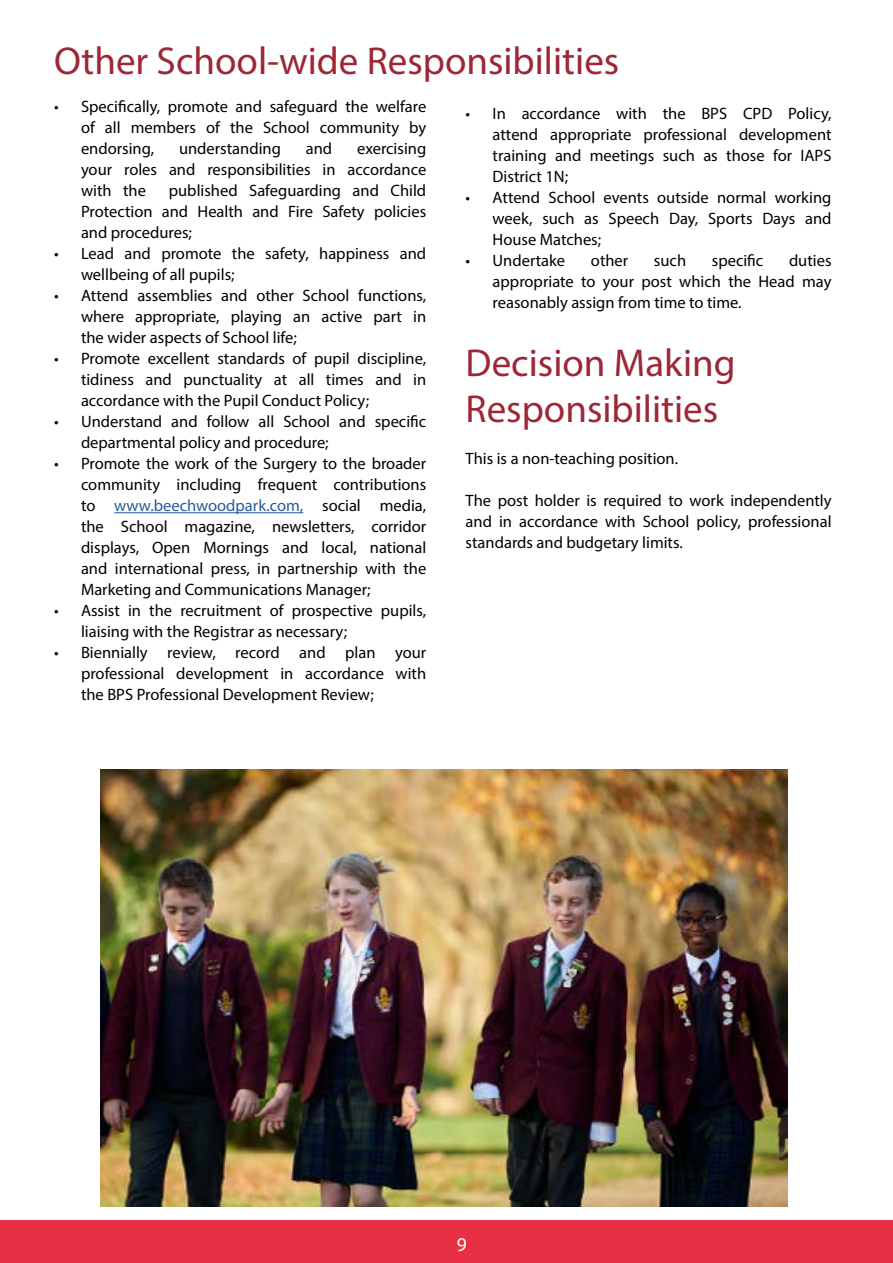
<style>
.page{position:relative;width:893px;height:1263px;background:#fff}
.page>*{position:absolute;margin:0;border:0;box-sizing:border-box;transform-origin:0 0}
.t1{font:39px/46.8px "Myriad Pro";color:#9d2737}
.t2{font:19.5px "Myriad Pro";color:#fff}
.t3{font:16.5px/21px "Myriad Pro";color:#000;text-align:justify}
.s1{color:#275b9b}
</style>
<div class="page">
<div style="left:0;top:1220px;width:893px;height:43px;background:#e73043"></div>
<hr style="left:114px;top:512px;width:189px;height:1px;background:#275b9b">
<img style="left:101px;top:770px;width:687px;height:436px">
<h1 class="t1" style="left:54px;top:37px;width:567px">Other School-wide Responsibilities</h1>
<p class="t3" style="left:81px;top:96px;width:347px;text-indent:-27px">• Specifically, promote and safeguard the welfare of all members of the School community by endorsing,</p>
<p class="t3" style="left:179px;top:138px;width:103px">understanding</p>
<p class="t3" style="left:306px;top:138px;width:28px">and</p>
<p class="t3" style="left:81px;top:138px;width:347px;text-indent:276px">exercising your roles and responsibilities in accordance with the</p>
<p class="t3" style="left:81px;top:180px;width:347px;text-indent:88px">published Safeguarding and Child Protection and Health and Fire Safety policies and procedures;</p>
<p class="t3" style="left:81px;top:243px;width:347px;text-indent:-27px">• Lead and promote the safety, happiness and wellbeing of all pupils;</p>
<p class="t3" style="left:81px;top:285px;width:347px;text-indent:-27px">• Attend assemblies and other School functions, where appropriate, playing an active part in the wider aspects of School life;</p>
<p class="t3" style="left:81px;top:348px;width:347px;text-indent:-27px">• Promote excellent standards of pupil discipline, tidiness and punctuality at all times and in accordance with the Pupil Conduct Policy;</p>
<p class="t3" style="left:81px;top:411px;width:347px;text-indent:-27px">• Understand and follow all School and specific departmental policy and procedure;</p>
<p class="t3" style="left:81px;top:453px;width:347px;text-indent:-27px">• Promote the work of the Surgery to the broader community including frequent contributions to <span class="s1">www.beechwoodpark.com,</span> social media, the School magazine, newsletters, corridor displays, Open Mornings and local, national and international press, in partnership with the Marketing and Communications Manager;</p>
<p class="t3" style="left:81px;top:600px;width:347px;text-indent:-27px">• Assist in the recruitment of prospective pupils, liaising with the Registrar as necessary;</p>
<p class="t3" style="left:81px;top:642px;width:347px;text-indent:-27px">• Biennially review, record and plan your professional development in accordance with the BPS Professional Development Review;</p>
<p class="t3" style="left:493px;top:103px;width:340px;text-indent:-27px">• In accordance with the BPS CPD Policy, attend appropriate professional development training and meetings such as those for IAPS District 1N;</p>
<p class="t3" style="left:493px;top:187px;width:340px;text-indent:-27px">• Attend School events outside normal working week, such as Speech Day, Sports Days and House Matches;</p>
<p class="t3" style="left:466px;top:250px;width:101px">• Undertake</p>
<p class="t3" style="left:591px;top:250px;width:39px">other</p>
<p class="t3" style="left:654px;top:250px;width:34px">such</p>
<p class="t3" style="left:712px;top:250px;width:53px">specific</p>
<p class="t3" style="left:493px;top:250px;width:340px;text-indent:296px">duties appropriate to your post which the Head may reasonably assign from time to time.</p>
<h1 class="t1" style="left:466px;top:338px;width:272px">Decision Making<br>Responsibilities</h1>
<p class="t3" style="left:466px;top:448px;width:214px">This is a non-teaching position.</p>
<p class="t3" style="left:466px;top:490px;width:367px">The post holder is required to work independently and in accordance with School policy, professional standards and budgetary limits.</p>
<p class="t2" style="left:457px;top:1232px;width:12px">9</p>
</div>
